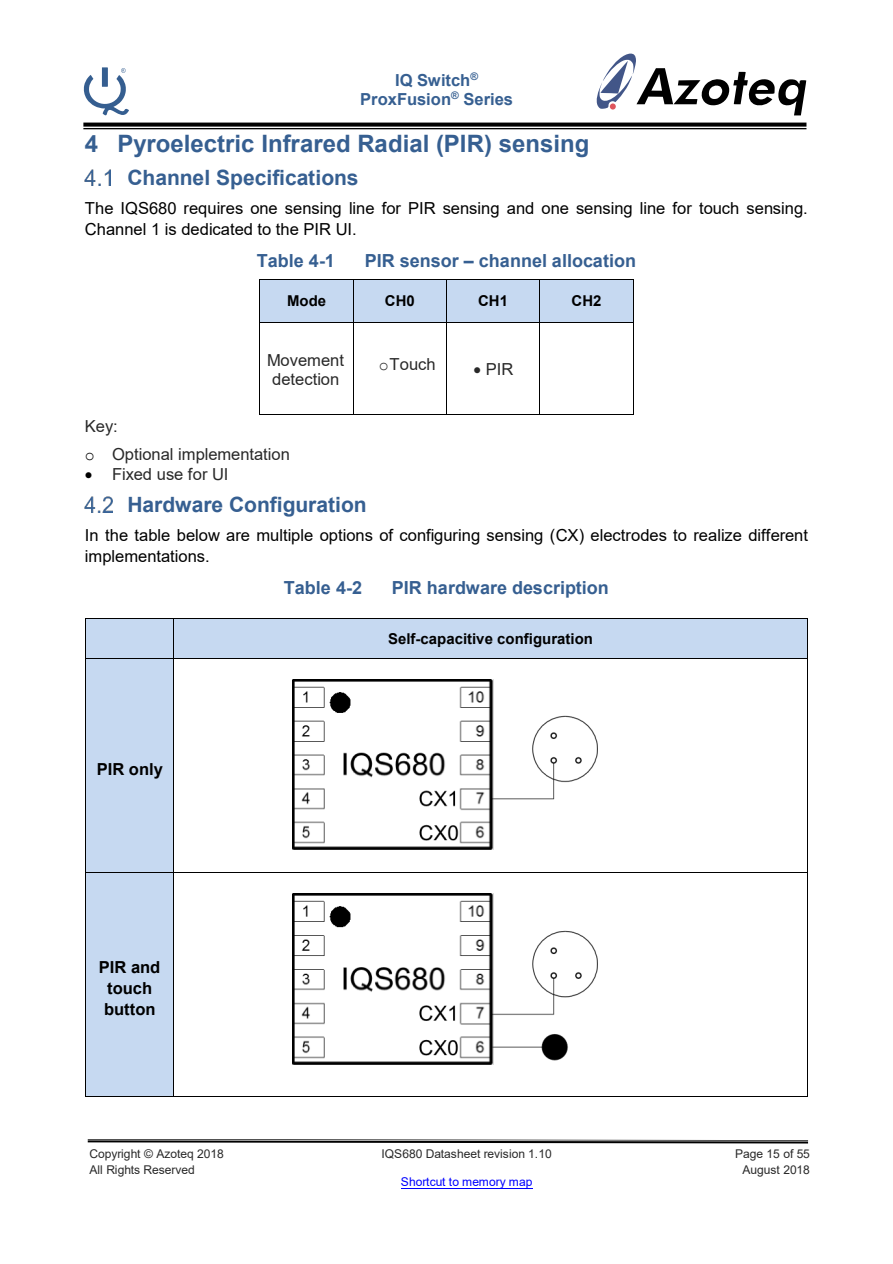
<style>
.page{position:relative;width:893px;height:1264px;background:#fff}
.page>*{position:absolute;margin:0;border:0;box-sizing:border-box;transform-origin:0 0}
.t1{font:700 24px "Arial";color:#365f91}
.t2{font:700 21px "Arial";color:#365f91}
.t3{font:700 18px "Arial";color:#365f91}
.t4{font:16.5px/20.9px "Arial";color:#000}
.t5{font:16.5px/18.9px "Arial";color:#292929;text-align:center}
.t6{font:700 16.5px/18.9px "Arial";color:#365f91;text-align:center}
.t7{font:700 16.5px/20.9px "Arial";color:#000;text-align:center}
.t8{font:700 15px "Arial";color:#000}
.t9{font:12px "Arial";letter-spacing:-.005em;color:#292929}
.t10{font:12px "Arial";color:#00f}
.s1{font-family:"Courier New"}
.s2{font-family:"Courier New";color:#000}
.s3{color:#000}
</style>
<div class="page">
<hr style="left:401px;top:1187px;width:131px;height:1px;background:#00f">
<svg style="left:596px;top:54px;width:210px;height:61px"></svg>
<svg style="left:84px;top:68px;width:45px;height:47px"></svg>
<div style="left:83px;top:122px;width:723px;height:5px;background:#000"></div>
<hr style="left:83px;top:128px;width:723px;height:1px;background:#000">
<svg style="left:88px;top:1139px;width:720px;height:4px;background:#595959"></svg>
<img style="left:84px;top:170px;width:26px;height:16px">
<div style="left:260px;top:280px;width:93px;height:42px;background:#c6d9f1"></div>
<div style="left:354px;top:280px;width:92px;height:42px;background:#c6d9f1"></div>
<div style="left:447px;top:280px;width:93px;height:42px;background:#c6d9f1"></div>
<div style="left:540px;top:280px;width:93px;height:42px;background:#c6d9f1"></div>
<hr style="left:260px;top:279px;width:93px;height:1px;background:#000">
<hr style="left:353px;top:279px;width:93px;height:1px;background:#000">
<hr style="left:447px;top:279px;width:93px;height:1px;background:#000">
<hr style="left:540px;top:279px;width:93px;height:1px;background:#000">
<hr style="left:259px;top:280px;width:1px;height:42px;background:#000">
<hr style="left:353px;top:280px;width:1px;height:42px;background:#000">
<hr style="left:446px;top:280px;width:1px;height:42px;background:#000">
<hr style="left:540px;top:280px;width:1px;height:42px;background:#000">
<hr style="left:633px;top:280px;width:1px;height:42px;background:#000">
<hr style="left:260px;top:322px;width:93px;height:1px;background:#000">
<hr style="left:353px;top:322px;width:93px;height:1px;background:#000">
<hr style="left:447px;top:322px;width:93px;height:1px;background:#000">
<hr style="left:540px;top:322px;width:93px;height:1px;background:#000">
<hr style="left:259px;top:322px;width:1px;height:92px;background:#000">
<hr style="left:260px;top:414px;width:93px;height:1px;background:#000">
<hr style="left:353px;top:322px;width:1px;height:92px;background:#000">
<hr style="left:353px;top:414px;width:93px;height:1px;background:#000">
<hr style="left:446px;top:322px;width:1px;height:92px;background:#000">
<hr style="left:447px;top:414px;width:93px;height:1px;background:#000">
<hr style="left:540px;top:322px;width:1px;height:92px;background:#000">
<hr style="left:540px;top:414px;width:93px;height:1px;background:#000">
<hr style="left:633px;top:322px;width:1px;height:92px;background:#000">
<img style="left:84px;top:496px;width:29px;height:16px">
<div style="left:86px;top:618px;width:87px;height:39px;background:#c6d9f1"></div>
<div style="left:174px;top:618px;width:633px;height:39px;background:#c6d9f1"></div>
<hr style="left:86px;top:618px;width:87px;height:1px;background:#000">
<hr style="left:174px;top:618px;width:633px;height:1px;background:#000">
<hr style="left:85px;top:618px;width:1px;height:39px;background:#000">
<hr style="left:173px;top:618px;width:1px;height:39px;background:#000">
<hr style="left:807px;top:618px;width:1px;height:39px;background:#000">
<div style="left:86px;top:658px;width:87px;height:214px;background:#c6d9f1"></div>
<hr style="left:86px;top:657px;width:87px;height:1px;background:#000">
<hr style="left:174px;top:657px;width:633px;height:1px;background:#000">
<hr style="left:85px;top:658px;width:1px;height:214px;background:#000">
<hr style="left:173px;top:658px;width:1px;height:214px;background:#000">
<hr style="left:807px;top:658px;width:1px;height:214px;background:#000">
<div style="left:86px;top:872px;width:87px;height:223px;background:#c6d9f1"></div>
<hr style="left:86px;top:872px;width:87px;height:1px;background:#000">
<hr style="left:174px;top:872px;width:633px;height:1px;background:#000">
<hr style="left:85px;top:872px;width:1px;height:223px;background:#000">
<hr style="left:86px;top:1095px;width:87px;height:1px;background:#000">
<hr style="left:173px;top:872px;width:1px;height:223px;background:#000">
<hr style="left:174px;top:1095px;width:633px;height:1px;background:#000">
<hr style="left:807px;top:872px;width:1px;height:223px;background:#000">
<img style="left:292px;top:679px;width:306px;height:170px">
<img style="left:292px;top:893px;width:306px;height:170px">
<p class="t6" style="left:360px;top:71px;width:154px">IQ Switch<sup>®<br></sup>ProxFusion<sup>®</sup> Series</p>
<h1 class="t1" style="left:85px;top:126px;width:506px">4 Pyroelectric Infrared Radial (PIR) sensing</h1>
<p class="t2" style="left:127px;top:163px;width:233px">Channel Specifications</p>
<p class="t4" style="left:85px;top:198px;width:724px">The IQS680 requires one sensing line for PIR sensing and one sensing line for touch sensing.<br>Channel 1 is dedicated to the PIR UI.</p>
<p class="t3" style="left:257px;top:247px;width:80px">Table 4-1</p>
<p class="t3" style="left:365px;top:247px;width:273px">PIR sensor – channel allocation</p>
<p class="t8" style="left:287px;top:290px;width:41px">Mode</p>
<p class="t8" style="left:385px;top:290px;width:31px">CH0</p>
<p class="t8" style="left:478px;top:290px;width:31px">CH1</p>
<p class="t8" style="left:572px;top:290px;width:31px">CH2</p>
<p class="t5" style="left:267px;top:350px;width:78px">Movement detection</p>
<p class="t5" style="left:379px;top:354px;width:58px"><span class="s1">o</span>Touch</p>
<p class="t5" style="left:473px;top:359px;width:41px">• PIR</p>
<p class="t5" style="left:85px;top:412px;width:207px;line-height:27.9px;text-align:left">Key:<br><span class="s2">o</span> Optional implementation</p>
<p class="t5" style="left:85px;top:465px;width:145px"><span class="s3">•</span> Fixed use for UI</p>
<p class="t2" style="left:127px;top:490px;width:241px">Hardware Configuration</p>
<p class="t4" style="left:85px;top:525px;width:725px">In the table below are multiple options of configuring sensing (CX) electrodes to realize different implementations.</p>
<p class="t3" style="left:284px;top:574px;width:80px">Table 4-2</p>
<p class="t3" style="left:392px;top:574px;width:219px">PIR hardware description</p>
<p class="t8" style="left:388px;top:627px;width:206px">Self-capacitive configuration</p>
<p class="t7" style="left:97px;top:758px;width:68px">PIR only</p>
<p class="t7" style="left:99px;top:956px;width:63px">PIR and touch button</p>
<p class="t9" style="left:89px;top:1144px;width:136px">Copyright © Azoteq 2018</p>
<p class="t9" style="left:381px;top:1144px;width:172px">IQS680 Datasheet revision 1.10</p>
<p class="t9" style="left:735px;top:1144px;width:76px">Page 15 of 55</p>
<p class="t9" style="left:89px;top:1161px;width:107px">All Rights Reserved</p>
<p class="t10" style="left:401px;top:1173px;width:133px">Shortcut to memory map</p>
<p class="t9" style="left:742px;top:1161px;width:69px">August 2018</p>
</div>
